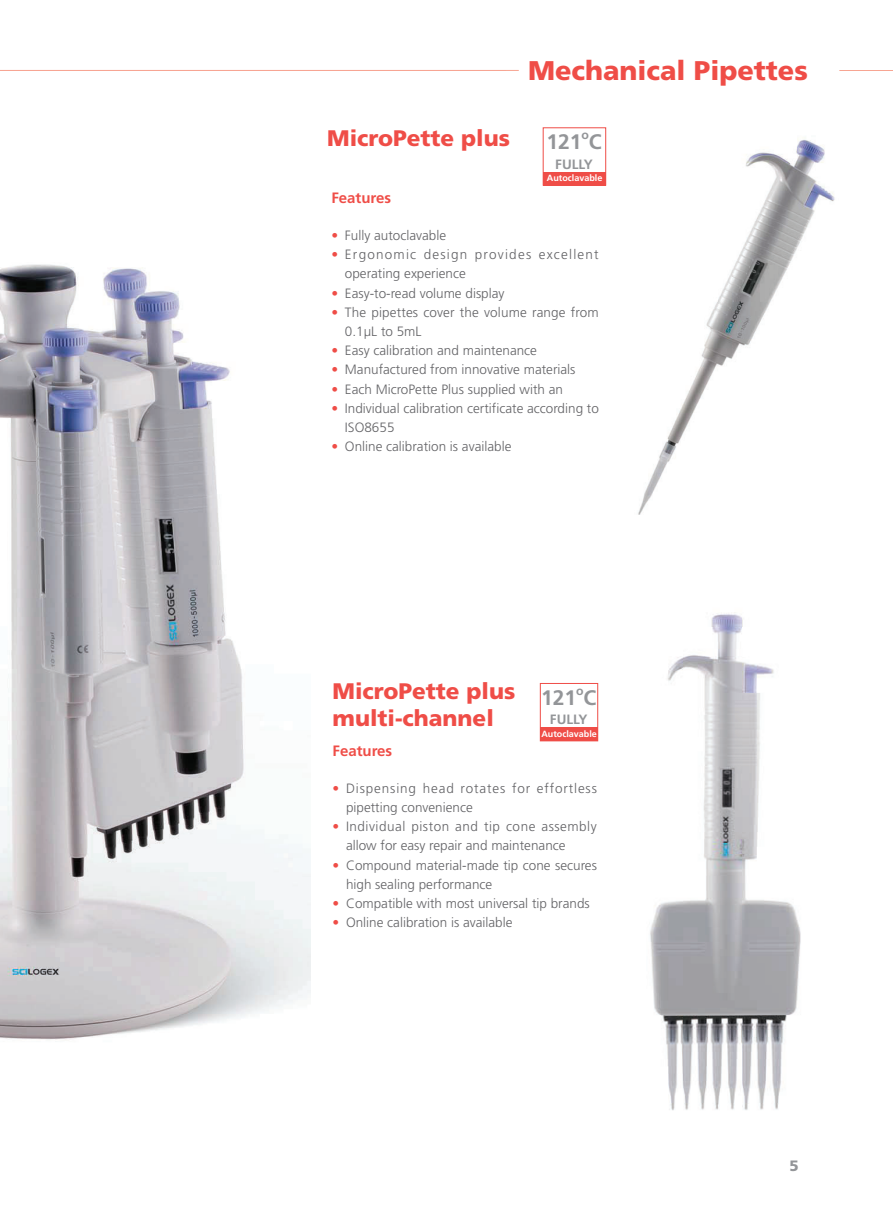
<style>
.page{position:relative;width:893px;height:1212px;background:#fff}
.page>*{position:absolute;margin:0;border:0;box-sizing:border-box;transform-origin:0 0}
.t1{font:900 27px "Frutiger LT Std";color:#ef4d47}
.t2{font:900 22.5px/27px "Frutiger LT Std";color:#ef4d47}
.t3{font:700 21px "Frutiger LT Std";color:#939598}
.t4{font:700 15px "Frutiger LT Std";color:#ef4d47}
.t5{font:900 15px "Frutiger LT Std";color:#939598}
.t6{font:300 13.5px/19.2px "Frutiger LT Std";color:#636366}
.t7{font:300 13.5px/19.2px "Frutiger LT Std";letter-spacing:.04em;color:#636366}
.t8{font:300 13.5px/19.2px "Frutiger LT Std";letter-spacing:.065em;color:#636366}
.t9{font:300 13.5px/19.2px "Frutiger LT Std";letter-spacing:.09em;color:#636366}
.t10{font:700 13.5px "Frutiger LT Std";color:#939598}
.t11{font:700 12.3px "Frutiger LT Std";color:#939598}
.t12{font:700 9px "Frutiger LT Std";color:#fff}
.s1{color:#ef4d47}
</style>
<div class="page">
<img style="left:638px;top:139px;width:197px;height:376px">
<hr style="left:839px;top:70px;width:54px;height:1px;background:#f7a592">
<hr style="left:0;top:70px;width:519px;height:1px;background:#f7a592">
<div style="left:543px;top:128px;width:63px;height:57px;border:1px solid #ef4d47"></div>
<div style="left:543px;top:172px;width:63px;height:13px;background:#ef4d47"></div>
<div style="left:540px;top:683px;width:58px;height:58px;border:1px solid #ef4d47"></div>
<div style="left:540px;top:728px;width:58px;height:13px;background:#ef4d47"></div>
<img style="left:0;top:264px;width:311px;height:776px">
<img style="left:650px;top:612px;width:151px;height:498px">
<h1 class="t1" style="left:528px;top:58px;width:281px">Mechanical Pipettes</h1>
<h2 class="t2" style="left:327px;top:126px;width:184px">MicroPette plus</h2>
<h3 class="t3" style="left:546px;top:132px;width:57px">121 C</h3>
<p class="t11" style="left:581px;top:129px;width:9px">o</p>
<p class="t10" style="left:555px;top:158px;width:39px">FULLY</p>
<p class="t12" style="left:547px;top:174px;width:57px">Autoclavable</p>
<p class="t4" style="left:331px;top:190px;width:61px">Features</p>
<p class="t6" style="left:331px;top:226px;width:116px"><span class="s1">•</span> Fully autoclavable</p>
<p class="t9" style="left:345px;top:246px;width:255px;text-indent:-14px"><span class="s1">•</span> Ergonomic design provides excellent operating experience</p>
<p class="t6" style="left:331px;top:284px;width:175px"><span class="s1">•</span> Easy-to-read volume display</p>
<p class="t6" style="left:345px;top:303px;width:255px;text-indent:-14px"><span class="s1">•</span> The pipettes cover the volume range from<br>0.1μL to 5mL</p>
<p class="t6" style="left:331px;top:342px;width:207px"><span class="s1">•</span> Easy calibration and maintenance</p>
<p class="t6" style="left:331px;top:361px;width:246px"><span class="s1">•</span> Manufactured from innovative materials</p>
<p class="t6" style="left:331px;top:380px;width:233px"><span class="s1">•</span> Each MicroPette Plus supplied with an</p>
<p class="t6" style="left:345px;top:399px;width:255px;text-indent:-14px"><span class="s1">•</span> Individual calibration certificate according to<br>ISO8655</p>
<p class="t6" style="left:331px;top:437px;width:181px"><span class="s1">•</span> Online calibration is available</p>
<h2 class="t2" style="left:333px;top:679px;width:184px">MicroPette plus multi-channel</h2>
<h3 class="t3" style="left:541px;top:687px;width:57px">121 C</h3>
<p class="t11" style="left:576px;top:685px;width:9px">o</p>
<p class="t10" style="left:550px;top:713px;width:39px">FULLY</p>
<p class="t12" style="left:541px;top:729px;width:57px">Autoclavable</p>
<p class="t4" style="left:333px;top:743px;width:61px">Features</p>
<p class="t8" style="left:346px;top:779px;width:252px;text-indent:-14px"><span class="s1">•</span> Dispensing head rotates for effortless pipetting convenience</p>
<p class="t7" style="left:346px;top:817px;width:252px;text-indent:-14px"><span class="s1">•</span> Individual piston and tip cone assembly allow for easy repair and maintenance</p>
<p class="t6" style="left:346px;top:856px;width:252px;text-indent:-14px"><span class="s1">•</span> Compound material-made tip cone secures high sealing performance</p>
<p class="t6" style="left:333px;top:894px;width:259px"><span class="s1">•</span> Compatible with most universal tip brands</p>
<p class="t6" style="left:333px;top:913px;width:181px"><span class="s1">•</span> Online calibration is available</p>
<p class="t5" style="left:790px;top:1159px;width:11px">5</p>
</div>
